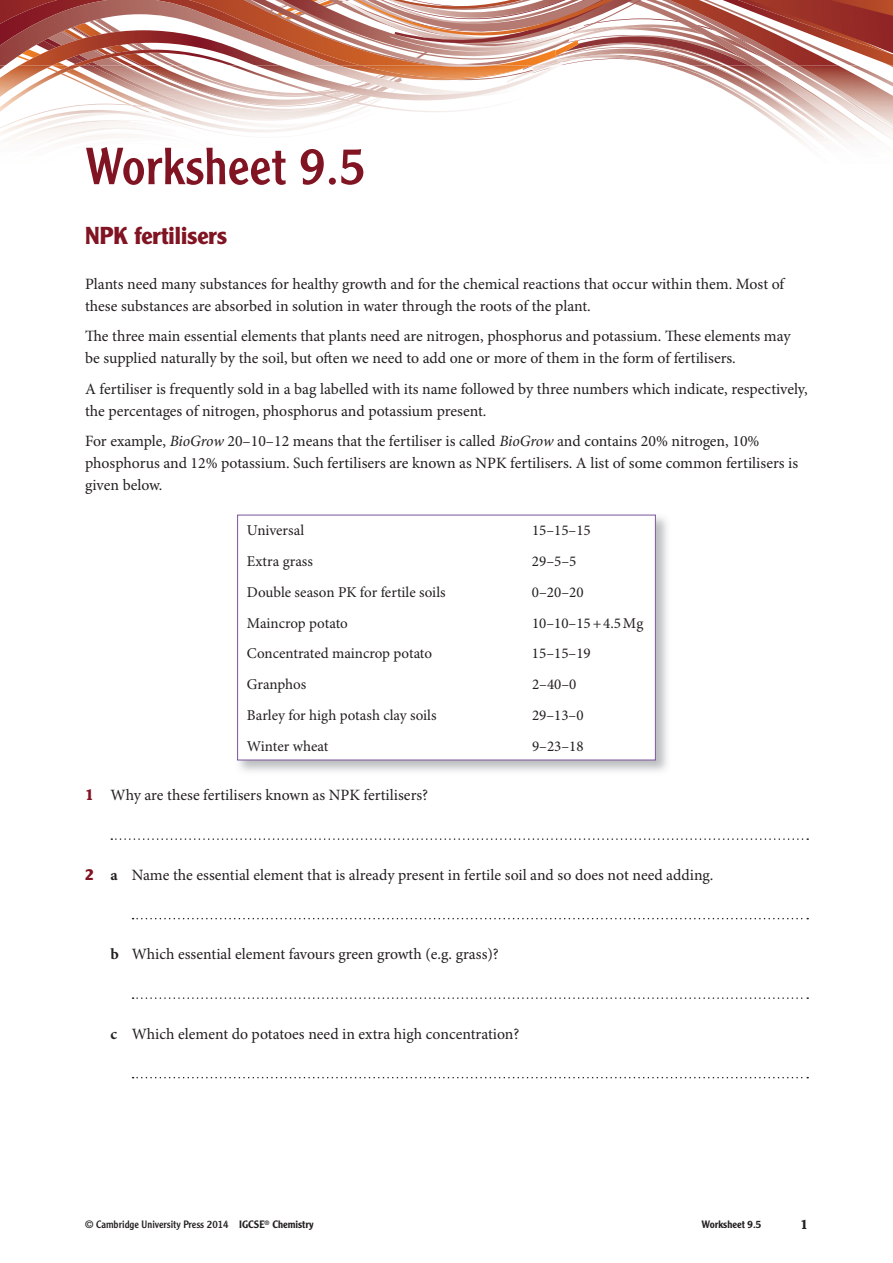
<style>
.page{position:relative;width:893px;height:1263px;background:#fff}
.page>*{position:absolute;margin:0;border:0;box-sizing:border-box;transform-origin:0 0}
.t1{font:51px "Clearface Gothic LT Std";color:#811423}
.t2{font:700 24px "Clearface Gothic LT Std";color:#811423}
.t3{font:15.75px/21.8px "Minion Pro";color:#231f20}
.t4{font:15px "Minion Pro";color:#231f20}
.t5{font:700 13.5px "Clearface Gothic LT Std";color:#231f20}
.t6{font:10.5px "Clearface Gothic LT Std";color:#231f20}
.t7{font:500 10.5px "Clearface Gothic LT Std";color:#231f20}
.s1{font-style:italic}
.s2{font-family:"Clearface Gothic LT Std";font-weight:700;color:#811423}
.s3{font-weight:700}
.s4{font-weight:500}
</style>
<div class="page">
<img style="left:700px;top:78px;width:10px;height:5px">
<img style="left:710px;top:78px;width:19px;height:15px">
<img style="left:729px;top:78px;width:25px;height:30px">
<img style="left:754px;top:78px;width:139px;height:64px">
<img style="left:850px;top:78px;width:43px;height:9px">
<svg style="left:0;top:0;width:893px;height:78px"></svg>
<img style="left:527px;top:66px;width:33px;height:15px">
<img style="left:0;top:66px;width:527px;height:56px">
<img style="left:211px;top:120px;width:17px;height:15px">
<img style="left:0;top:110px;width:211px;height:31px">
<img style="left:0;top:104px;width:171px;height:25px">
<div style="left:237px;top:515px;width:419px;height:245px;border:1px solid #7b559d"></div>
<svg style="left:111px;top:838px;width:697px;height:2px"></svg>
<svg style="left:133px;top:918px;width:675px;height:1px"></svg>
<svg style="left:133px;top:997px;width:675px;height:2px"></svg>
<svg style="left:133px;top:1077px;width:675px;height:1px"></svg>
<p class="t1" style="left:85px;top:148px;width:282px">Worksheet 9.5</p>
<p class="t2" style="left:85px;top:227px;width:143px">NPK fertilisers</p>
<p class="t3" style="left:85px;top:274px;width:701px">Plants need many substances for healthy growth and for the chemical reactions that occur within them. Most of these substances are absorbed in solution in water through the roots of the plant.</p>
<p class="t3" style="left:85px;top:327px;width:707px">The three main essential elements that plants need are nitrogen, phosphorus and potassium. These elements may be supplied naturally by the soil, but often we need to add one or more of them in the form of fertilisers.</p>
<p class="t3" style="left:85px;top:379px;width:724px">A fertiliser is frequently sold in a bag labelled with its name followed by three numbers which indicate, respectively, the percentages of nitrogen, phosphorus and potassium present.</p>
<p class="t3" style="left:85px;top:432px;width:715px">For example, <span class="s1">BioGrow</span> 20–10–12 means that the fertiliser is called <span class="s1">BioGrow</span> and contains 20% nitrogen, 10% phosphorus and 12% potassium. Such fertilisers are known as NPK fertilisers. A list of some common fertilisers is given below.</p>
<p class="t4" style="left:247px;top:525px;width:59px">Universal</p>
<p class="t4" style="left:532px;top:525px;width:60px">15–15–15</p>
<p class="t4" style="left:247px;top:555px;width:67px">Extra grass</p>
<p class="t4" style="left:532px;top:555px;width:46px">29–5–5</p>
<p class="t4" style="left:247px;top:586px;width:200px">Double season PK for fertile soils</p>
<p class="t4" style="left:532px;top:586px;width:53px">0–20–20</p>
<p class="t4" style="left:247px;top:617px;width:102px">Maincrop potato</p>
<p class="t4" style="left:532px;top:617px;width:113px">10–10–15 + 4.5 Mg</p>
<p class="t4" style="left:247px;top:648px;width:187px">Concentrated maincrop potato</p>
<p class="t4" style="left:532px;top:648px;width:60px">15–15–19</p>
<p class="t4" style="left:247px;top:678px;width:61px">Granphos</p>
<p class="t4" style="left:532px;top:678px;width:46px">2–40–0</p>
<p class="t4" style="left:247px;top:709px;width:191px">Barley for high potash clay soils</p>
<p class="t4" style="left:532px;top:709px;width:53px">29–13–0</p>
<p class="t4" style="left:247px;top:740px;width:83px">Winter wheat</p>
<p class="t4" style="left:532px;top:740px;width:53px">9–23–18</p>
<p class="t3" style="left:85px;top:785px;width:345px"><span class="s2">1</span> Why are these fertilisers known as NPK fertilisers?</p>
<p class="t3" style="left:85px;top:865px;width:630px"><span class="s2">2</span> <span class="s3">a</span> Name the essential element that is already present in fertile soil and so does not need adding.</p>
<p class="t3" style="left:111px;top:944px;width:390px"><span class="s3">b</span> Which essential element favours green growth (e.g. grass)?</p>
<p class="t3" style="left:111px;top:1024px;width:410px"><span class="s3">c</span> Which element do potatoes need in extra high concentration?</p>
<p class="t6" style="left:85px;top:1221px;width:230px">© Cambridge University Press 2014 <span class="s4">IGCSE</span><sup>®</sup> <span class="s4">Chemistry</span></p>
<p class="t7" style="left:701px;top:1221px;width:61px">Worksheet 9.5</p>
<p class="t5" style="left:800px;top:1219px;width:9px">1</p>
</div>
